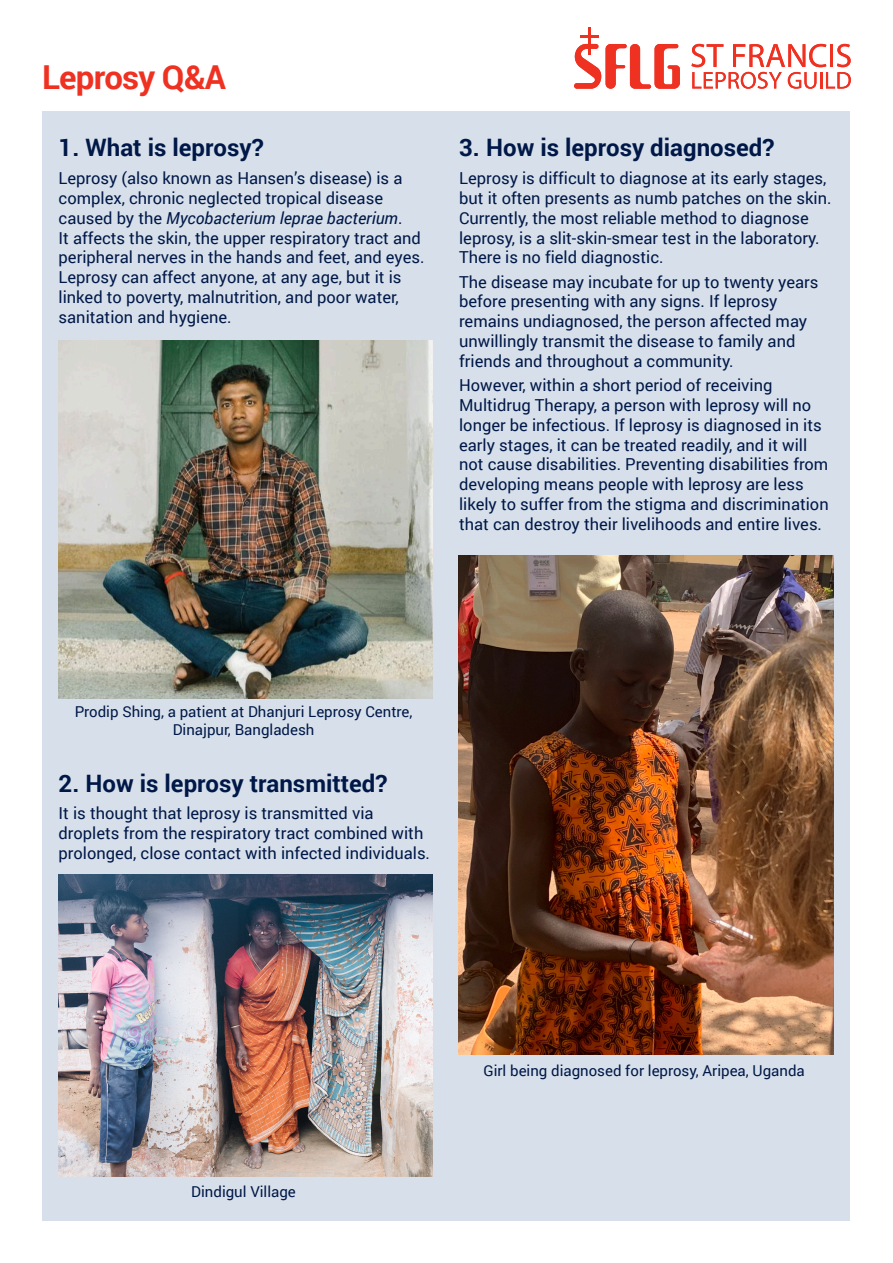
<style>
.page{position:relative;width:893px;height:1263px;background:#fff}
.page>*{position:absolute;margin:0;border:0;box-sizing:border-box;transform-origin:0 0}
.t1{font:700 33px "Roboto";letter-spacing:-.025em;color:#ef3122}
.t2{font:700 24px "Roboto";color:#001848}
.t3{font:16.5px/19.8px "Roboto";color:#001848}
.t4{font:15px/18px "Roboto";color:#001848;text-align:center}
.s1{font-style:italic}
</style>
<div class="page">
<svg style="left:574px;top:44px;width:106px;height:45px"></svg>
<hr style="left:588px;top:28px;width:3px;height:27px;background:#ef3122">
<hr style="left:580px;top:35px;width:19px;height:3px;background:#ef3122">
<svg style="left:691px;top:44px;width:160px;height:45px"></svg>
<div style="left:42px;top:112px;width:808px;height:1109px;background:#d7e0ea"></div>
<img style="left:59px;top:340px;width:374px;height:359px">
<img style="left:59px;top:875px;width:374px;height:301px">
<img style="left:459px;top:556px;width:374px;height:499px">
<h1 class="t1" style="left:42px;top:54px;width:185px">Leprosy Q&amp;A</h1>
<h2 class="t2" style="left:59px;top:131px;width:207px">1. What is leprosy?</h2>
<p class="t3" style="left:59px;top:168px;width:367px">Leprosy (also known as Hansen’s disease) is a complex, chronic neglected tropical disease caused by the <span class="s1">Mycobacterium leprae bacterium</span>.<br>It affects the skin, the upper respiratory tract and peripheral nerves in the hands and feet, and eyes.<br>Leprosy can affect anyone, at any age, but it is linked to poverty, malnutrition, and poor water, sanitation and hygiene.</p>
<h2 class="t2" style="left:459px;top:131px;width:317px">3. How is leprosy diagnosed?</h2>
<p class="t3" style="left:459px;top:168px;width:374px">Leprosy is difficult to diagnose at its early stages, but it often presents as numb patches on the skin.<br>Currently, the most reliable method to diagnose leprosy, is a slit-skin-smear test in the laboratory.<br>There is no field diagnostic.</p>
<p class="t3" style="left:459px;top:271px;width:361px">The disease may incubate for up to twenty years before presenting with any signs. If leprosy remains undiagnosed, the person affected may unwillingly transmit the disease to family and friends and throughout a community.</p>
<p class="t3" style="left:459px;top:375px;width:371px">However, within a short period of receiving Multidrug Therapy, a person with leprosy will no longer be infectious. If leprosy is diagnosed in its early stages, it can be treated readily, and it will not cause disabilities. Preventing disabilities from developing means people with leprosy are less likely to suffer from the stigma and discrimination that can destroy their livelihoods and entire lives.</p>
<p class="t4" style="left:75px;top:702px;width:339px">Prodip Shing, a patient at Dhanjuri Leprosy Centre,<br>Dinajpur, Bangladesh</p>
<h2 class="t2" style="left:59px;top:766px;width:330px">2. How is leprosy transmitted?</h2>
<p class="t3" style="left:59px;top:803px;width:373px">It is thought that leprosy is transmitted via droplets from the respiratory tract combined with prolonged, close contact with infected individuals.</p>
<p class="t4" style="left:191px;top:1182px;width:106px">Dindigul Village</p>
<p class="t4" style="left:483px;top:1061px;width:323px">Girl being diagnosed for leprosy, Aripea, Uganda</p>
</div>
